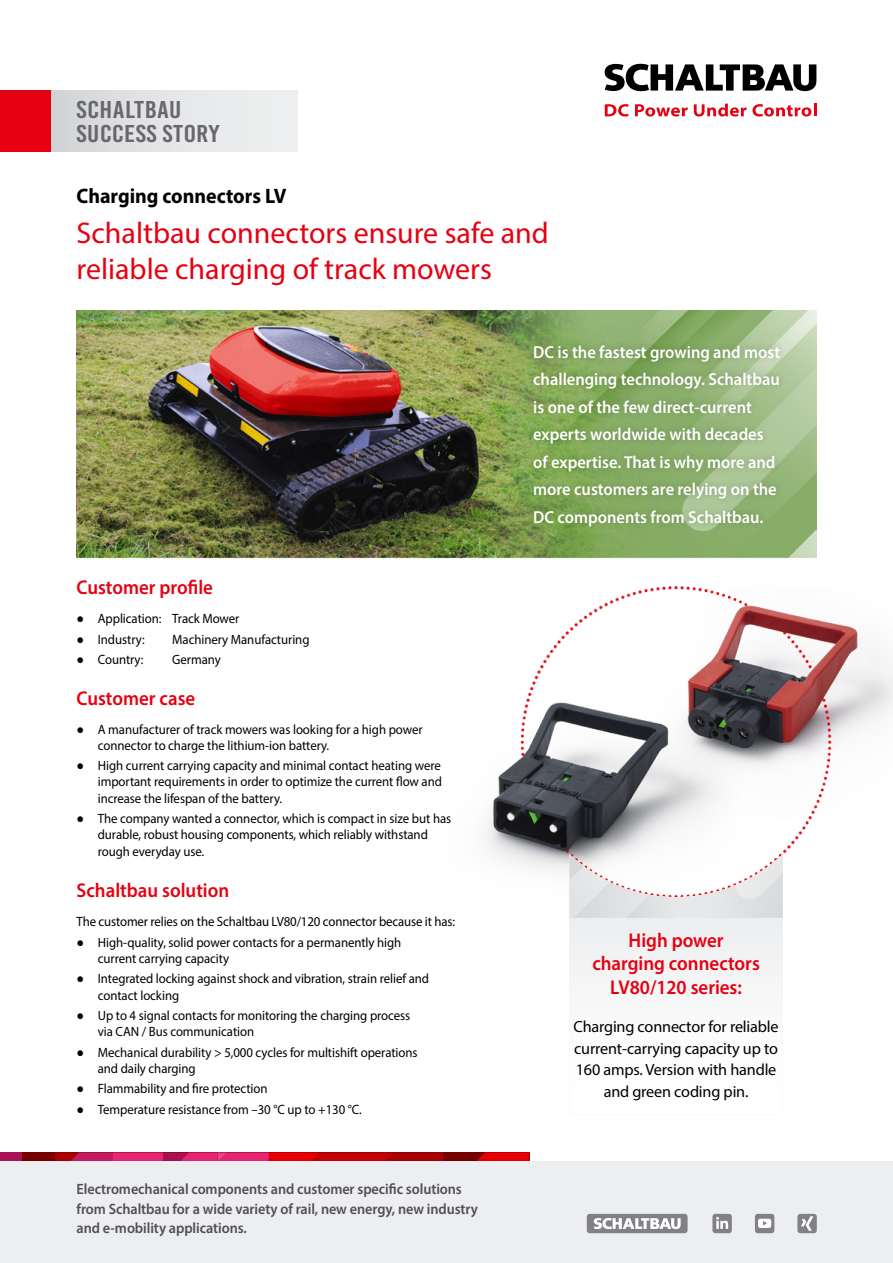
<style>
.page{position:relative;width:893px;height:1263px;background:#fff}
.page>*{position:absolute;margin:0;border:0;box-sizing:border-box;transform-origin:0 0}
.t1{font:30px/36px "Myriad Pro";color:#e60012}
.t2{font:24.3px/24.3px "Bebas Kai";letter-spacing:.02em;color:#68676c;scale:1.17 1}
.t3{font:700 21px "Myriad Pro";color:#000;scale:.95 1}
.t4{font:600 19.95px/23.2px "Myriad Pro";color:#e60012;text-align:center;scale:.95 1}
.t5{font:600 17.4px/27.6px "Myriad Pro";color:#fff;scale:.95 1}
.t6{font:16.2px/21.6px "Myriad Pro";letter-spacing:-.01em;color:#000;text-align:center}
.t7{font:600 15px/19.5px "Myriad Pro";letter-spacing:-.005em;color:#504f53;scale:.95 1}
.t8{font:13.5px/16.2px "Myriad Pro";letter-spacing:-.005em;color:#000;scale:.95 1}
.s1{font-family:"Arial"}
</style>
<div class="page">
<div style="left:0;top:1161px;width:893px;height:102px;background:#edeeef"></div>
<svg style="left:605px;top:104px;width:24px;height:13px"></svg>
<svg style="left:635px;top:104px;width:53px;height:13px"></svg>
<svg style="left:694px;top:104px;width:122px;height:13px"></svg>
<svg style="left:605px;top:64px;width:211px;height:27px"></svg>
<div style="left:22px;top:1152px;width:33px;height:9px;background:#760000"></div>
<div style="left:0;top:1152px;width:22px;height:9px;background:#a81154"></div>
<svg style="left:55px;top:1152px;width:474px;height:9px;background:#c30c2c"></svg>
<svg style="left:0;top:90px;width:298px;height:62px;background:#e2e3e4"></svg>
<div style="left:0;top:90px;width:51px;height:61px;background:#e60012"></div>
<img style="left:77px;top:310px;width:739px;height:277px">
<div style="left:587px;top:1214px;width:101px;height:19px;background:#818084;border-radius:3px"></div>
<svg style="left:594px;top:1218px;width:87px;height:11px"></svg>
<div style="left:712px;top:1214px;width:20px;height:19px;background:#818084;border-radius:3px"></div>
<svg style="left:716px;top:1217px;width:12px;height:12px"></svg>
<div style="left:755px;top:1214px;width:19px;height:19px;background:#818084;border-radius:3px"></div>
<svg style="left:758px;top:1218px;width:13px;height:10px"></svg>
<div style="left:797px;top:1214px;width:20px;height:19px;background:#818084;border-radius:3px"></div>
<svg style="left:801px;top:1216px;width:12px;height:15px"></svg>
<img style="left:485px;top:587px;width:408px;height:285px">
<div style="left:569px;top:936px;width:214px;height:64px;background:#f3f3f4"></div>
<svg style="left:569px;top:854px;width:214px;height:82px"></svg>
<div style="left:527px;top:338px;width:259px;height:195px;background:#000;opacity:.2"></div>
<h2 class="t2" style="left:77px;top:98px;width:124px">SCHALTBAU<br>SUCCESS STORY</h2>
<h3 class="t3" style="left:77px;top:182px;width:223px">Charging connectors LV</h3>
<h1 class="t1" style="left:77px;top:215px;width:474px">Schaltbau connectors ensure safe and reliable charging of track mowers</h1>
<h3 class="t4" style="left:77px;top:575px;width:145px">Customer profile</h3>
<p class="t8" style="left:77px;top:610px;width:173px"><span class="s1">●</span> Application: Track Mower</p>
<p class="t8" style="left:77px;top:631px;width:73px"><span class="s1">●</span> Industry:</p>
<p class="t8" style="left:172px;top:631px;width:146px">Machinery Manufacturing</p>
<p class="t8" style="left:77px;top:651px;width:72px"><span class="s1">●</span> Country:</p>
<p class="t8" style="left:172px;top:651px;width:53px">Germany</p>
<h3 class="t4" style="left:77px;top:686px;width:127px">Customer case</h3>
<p class="t8" style="left:98px;top:721px;width:343px;text-indent:-21px"><span class="s1">●</span> A manufacturer of track mowers was looking for a high power connector to charge the lithium-ion battery.</p>
<p class="t8" style="left:98px;top:757px;width:364px;text-align:justify;text-indent:-21px"><span class="s1">●</span> High current carrying capacity and minimal contact heating were important requirements in order to optimize the current flow and increase the lifespan of the battery.</p>
<p class="t8" style="left:98px;top:810px;width:374px;text-indent:-21px"><span class="s1">●</span> The company wanted a connector, which is compact in size but has durable, robust housing components, which reliably withstand rough everyday use.</p>
<h3 class="t4" style="left:77px;top:878px;width:162px">Schaltbau solution</h3>
<p class="t8" style="left:77px;top:913px;width:400px">The customer relies on the Schaltbau LV80/120 connector because it has:</p>
<p class="t8" style="left:98px;top:934px;width:321px;text-indent:-21px"><span class="s1">●</span> High-quality, solid power contacts for a permanently high current carrying capacity</p>
<p class="t8" style="left:98px;top:970px;width:350px;text-indent:-21px"><span class="s1">●</span> Integrated locking against shock and vibration, strain relief and contact locking</p>
<p class="t8" style="left:98px;top:1007px;width:330px;text-indent:-21px"><span class="s1">●</span> Up to 4 signal contacts for monitoring the charging process via CAN / Bus communication</p>
<p class="t8" style="left:98px;top:1044px;width:338px;text-indent:-21px"><span class="s1">●</span> Mechanical durability &gt; 5,000 cycles for multishift operations and daily charging</p>
<p class="t8" style="left:77px;top:1080px;width:203px"><span class="s1">●</span> Flammability and fire protection</p>
<p class="t8" style="left:77px;top:1101px;width:302px"><span class="s1">●</span> Temperature resistance from –30 °C up to +130 °C.</p>
<p class="t7" style="left:77px;top:1179px;width:424px">Electromechanical components and customer specific solutions from Schaltbau for a wide variety of rail, new energy, new industry and e-mobility applications.</p>
<p class="t5" style="left:533px;top:337px;width:261px">DC is the fastest growing and most challenging technology. Schaltbau is one of the few direct-current experts worldwide with decades of expertise. That is why more and more customers are relying on the<br>DC components from Schaltbau.</p>
<h3 class="t4" style="left:592px;top:928px;width:178px">High power charging connectors<br>LV80/120 series:</h3>
<p class="t6" style="left:573px;top:1016px;width:207px">Charging connector for reliable current-carrying capacity up to<br>160 amps. Version with handle and green coding pin.</p>
</div>
